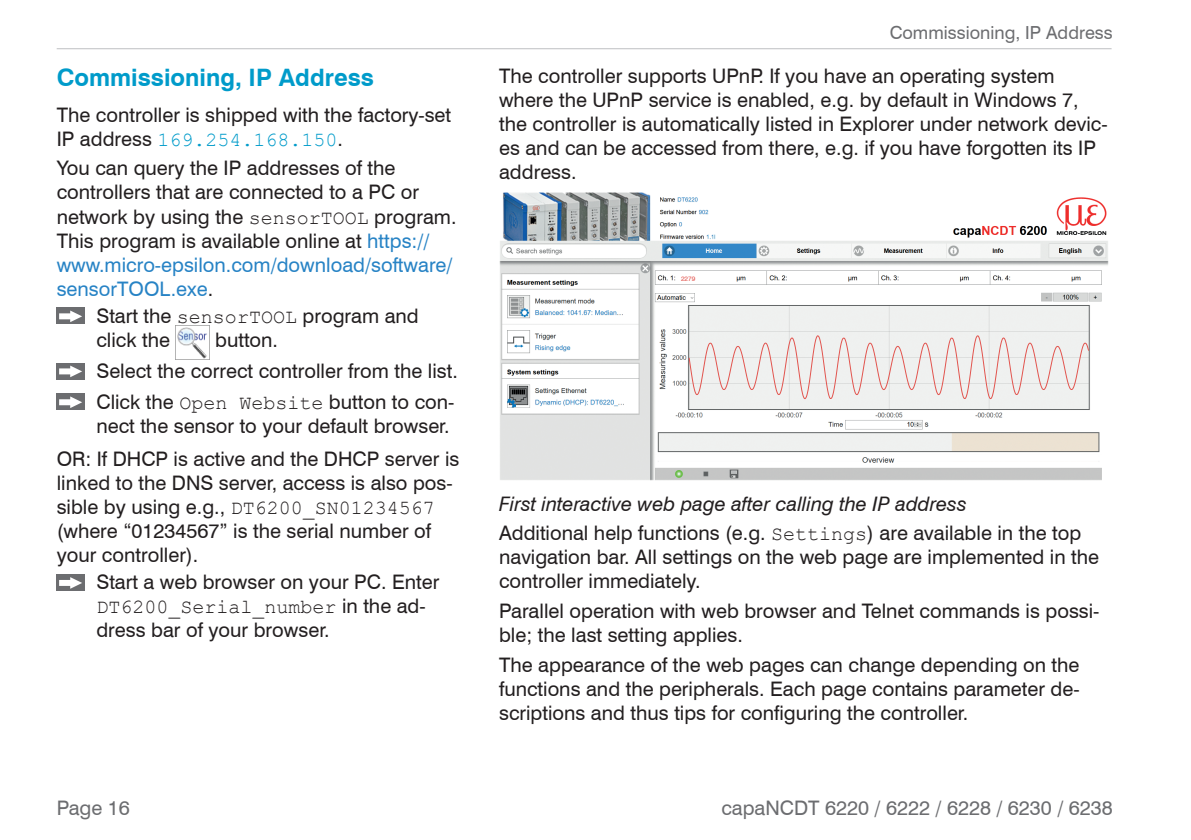
<style>
.page{position:relative;width:1191px;height:840px;background:#fff}
.page>*{position:absolute;margin:0;border:0;box-sizing:border-box;transform-origin:0 0}
.Kapitel_1{font:700 24px "Swiss 721 BT";color:#009bca}
.Fließtext{font:20px/24px "Swiss 721 BT";color:#231f20}
.Handlungsaufforderun{font:20px/24px "Swiss 721 BT";color:#231f20}
.Fließtext-2{font:italic 20px "Swiss 721 BT";color:#231f20}
.t1{font:20px "Swiss 721 BT";color:#6c6d70}
.t2{font:18px "Swiss 721 BT";color:#6c6d70}
.t3{font:6.4px "Swiss 721 BT";color:#e2544e}
.s1{font-family:"Courier New";color:#009bca}
.s2{font-family:"Courier New"}
.s3{color:#2783c5}
</style>
<div class="page">
<hr style="left:57px;top:48px;width:1054px;height:1px;background:#bebfc2">
<div style="left:57px;top:308px;width:28px;height:16px;background:#6c6d70"></div>
<svg style="left:59px;top:310px;width:23px;height:12px"></svg>
<img style="left:176px;top:325px;width:34px;height:34px">
<div style="left:57px;top:363px;width:28px;height:16px;background:#6c6d70"></div>
<svg style="left:59px;top:365px;width:23px;height:12px"></svg>
<div style="left:57px;top:393px;width:28px;height:16px;background:#6c6d70"></div>
<svg style="left:59px;top:396px;width:23px;height:12px"></svg>
<div style="left:57px;top:574px;width:28px;height:16px;background:#6c6d70"></div>
<svg style="left:59px;top:577px;width:23px;height:11px"></svg>
<img style="left:499px;top:192px;width:609px;height:288px">
<svg style="left:688px;top:334px;width:401px;height:65px"></svg>
<p class="Kapitel_1" style="left:57px;top:63px;width:319px">Commissioning, IP Address</p>
<p class="Fließtext" style="left:57px;top:102px;width:396px">The controller is shipped with the factory-set<br>IP address <span class="s1">169.254.168.150</span>.</p>
<p class="Fließtext" style="left:57px;top:156px;width:401px">You can query the IP addresses of the controllers that are connected to a PC or network by using the <span class="s2">sensorTOOL</span> program.<br>This program is available online at <span class="s3">https:// www.micro-epsilon.com/download/software/ sensorTOOL.exe</span>.</p>
<p class="Handlungsaufforderun" style="left:96px;top:303px;width:324px">Start the <span class="s2">sensorTOOL</span> program and click the</p>
<p class="Handlungsaufforderun" style="left:215px;top:327px;width:64px">button.</p>
<p class="Handlungsaufforderun" style="left:96px;top:358px;width:363px">Select the correct controller from the list.</p>
<p class="Handlungsaufforderun" style="left:96px;top:389px;width:359px">Click the <span class="s2">Open Website</span> button to con&shy;nect the sensor to your default browser.</p>
<p class="Fließtext" style="left:57px;top:446px;width:404px">OR: If DHCP is active and the DHCP server is linked to the DNS server, access is also pos&shy;sible by using e.g., <span class="s2">DT6200_SN01234567 </span>(where “01234567” is the serial number of your controller).</p>
<p class="Handlungsaufforderun" style="left:96px;top:569px;width:344px">Start a web browser on your PC. Enter<br><span class="s2">DT6200_Serial_number</span> in the ad&shy;dress bar of your browser.</p>
<p class="t1" style="left:57px;top:795px;width:75px">Page 16</p>
<p class="t2" style="left:889px;top:22px;width:224px">Commissioning, IP Address</p>
<p class="Fließtext" style="left:499px;top:64px;width:610px">The controller supports UPnP. If you have an operating system where the UPnP service is enabled, e.g. by default in Windows 7, the controller is automatically listed in Explorer under network devic&shy;es and can be accessed from there, e.g. if you have forgotten its IP address.</p>
<p class="t3" style="left:681px;top:274px;width:16px">2279</p>
<p class="Fließtext-2" style="left:499px;top:491px;width:469px">First interactive web page after calling the IP address</p>
<p class="Fließtext" style="left:499px;top:520px;width:601px">Additional help functions (e.g. <span class="s2">Settings</span>) are available in the top navigation bar. All settings on the web page are implemented in the controller immediately.</p>
<p class="Fließtext" style="left:499px;top:598px;width:602px">Parallel operation with web browser and Telnet commands is possi&shy;ble; the last setting applies.</p>
<p class="Fließtext" style="left:499px;top:652px;width:582px;text-align:justify">The appearance of the web pages can change depending on the functions and the peripherals. Each page contains parameter de&shy;scriptions and thus tips for configuring the controller.</p>
<p class="t1" style="left:721px;top:795px;width:393px">capaNCDT 6220 / 6222 / 6228 / 6230 / 6238</p>
</div>
